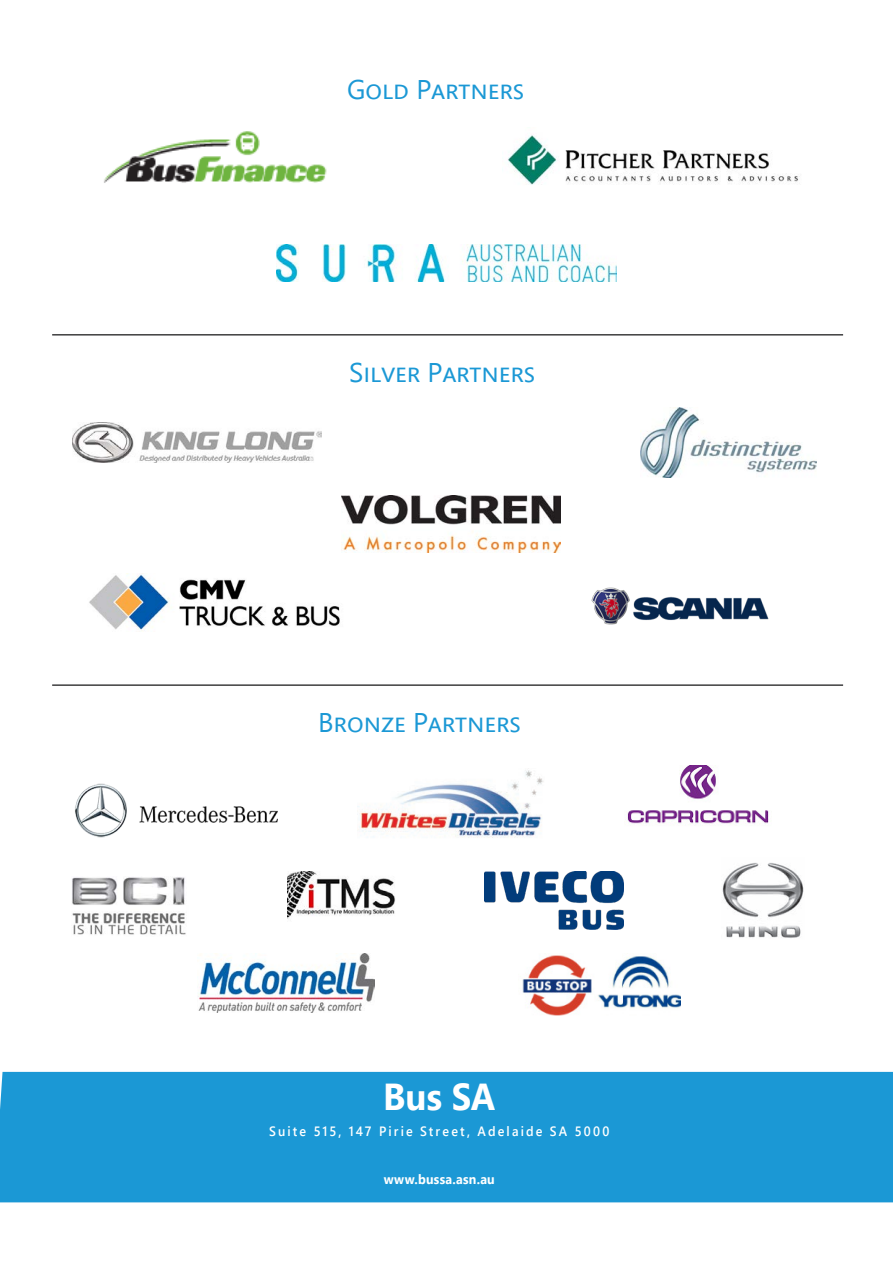
<style>
.page{position:relative;width:893px;height:1263px;background:#fff}
.page>*{position:absolute;margin:0;border:0;box-sizing:border-box;transform-origin:0 0}
.t1{font:700 37.5px "Segoe UI";color:#fff;scale:.93 1}
.t2{font:27px "Segoe UI";color:#1b98d5}
.t3{font:600 13.5px "Segoe UI";letter-spacing:.17em;color:#fff;scale:.93 1}
.t4{font:700 13.5px "Segoe UI";letter-spacing:.02em;color:#fff;scale:.93 1}
</style>
<div class="page">
<img style="left:722px;top:862px;width:82px;height:76px">
<img style="left:104px;top:131px;width:223px;height:52px">
<img style="left:75px;top:783px;width:202px;height:55px">
<img style="left:73px;top:423px;width:249px;height:39px">
<img style="left:72px;top:877px;width:114px;height:58px">
<img style="left:626px;top:765px;width:143px;height:61px">
<img style="left:640px;top:407px;width:176px;height:70px">
<img style="left:591px;top:587px;width:178px;height:38px">
<img style="left:357px;top:770px;width:187px;height:68px">
<hr style="left:52px;top:684px;width:791px;height:2px;background:#3e3e3f">
<hr style="left:52px;top:334px;width:791px;height:2px;background:#3e3e3f">
<img style="left:89px;top:574px;width:251px;height:56px">
<img style="left:484px;top:872px;width:140px;height:57px">
<img style="left:341px;top:496px;width:219px;height:56px">
<img style="left:508px;top:135px;width:292px;height:50px">
<div style="left:0;top:1072px;width:893px;height:130px;background:#1b98d5"></div>
<img style="left:276px;top:245px;width:341px;height:36px">
<img style="left:288px;top:872px;width:107px;height:46px">
<img style="left:198px;top:953px;width:176px;height:59px">
<img style="left:522px;top:955px;width:158px;height:61px">
<p class="t2" style="left:347px;top:64px;width:179px">Gold Partners</p>
<p class="t2" style="left:349px;top:347px;width:188px">Silver Partners</p>
<p class="t2" style="left:318px;top:697px;width:204px">Bronze Partners</p>
<p class="t1" style="left:383px;top:1061px;width:122px">Bus SA</p>
<p class="t3" style="left:269px;top:1119px;width:367px">Suite 515, 147 Pirie Street, Adelaide SA 5000</p>
<p class="t4" style="left:384px;top:1166px;width:121px">www.bussa.asn.au</p>
</div>
